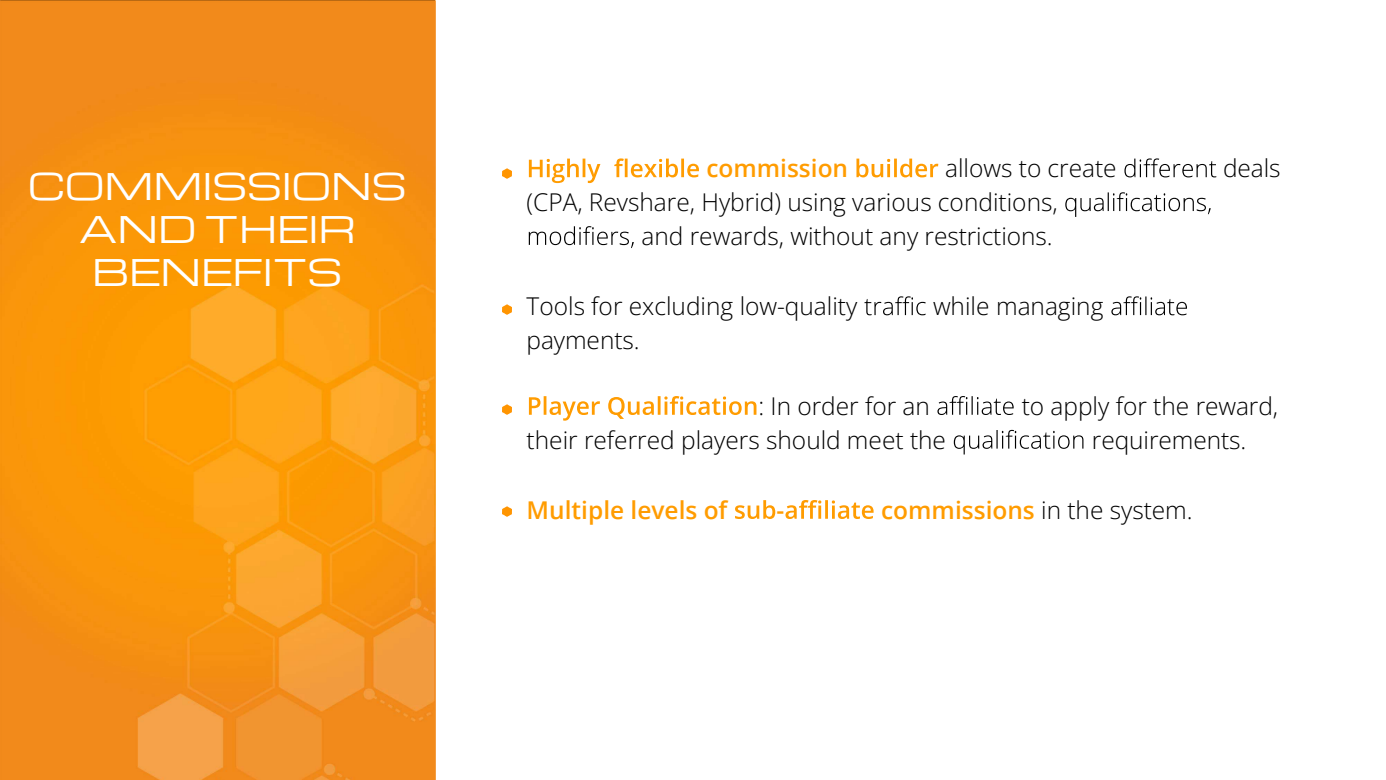
<style>
.page{position:relative;width:1386px;height:780px;background:#fff}
.page>*{position:absolute;margin:0;border:0;box-sizing:border-box;transform-origin:0 0}
.t1{font:35.88px/43.1px "Michroma";letter-spacing:-.005em;color:#fff;text-align:center}
.t2{font:300 24.5px/33.8px "Open Sans";color:#000;text-align:right}
.t3{font:600 24.5px "Open Sans";color:#ff9c01}
.s1{font-weight:600;color:#ff9c01}
</style>
<div class="page">
<img style="left:0;top:0;width:435px;height:779px">
<svg style="left:529px;top:158px;width:71px;height:25px"></svg>
<svg style="left:614px;top:158px;width:85px;height:19px"></svg>
<svg style="left:856px;top:158px;width:82px;height:19px"></svg>
<svg style="left:1124px;top:158px;width:92px;height:19px"></svg>
<svg style="left:1065px;top:192px;width:145px;height:25px"></svg>
<svg style="left:528px;top:226px;width:105px;height:22px"></svg>
<svg style="left:864px;top:296px;width:61px;height:19px"></svg>
<svg style="left:1111px;top:296px;width:75px;height:19px"></svg>
<svg style="left:529px;top:396px;width:71px;height:24px"></svg>
<svg style="left:608px;top:396px;width:148px;height:23px"></svg>
<svg style="left:937px;top:396px;width:76px;height:19px"></svg>
<svg style="left:953px;top:429px;width:130px;height:25px"></svg>
<svg style="left:735px;top:500px;width:40px;height:18px"></svg>
<svg style="left:785px;top:500px;width:88px;height:18px"></svg>
<svg style="left:502px;top:168px;width:9px;height:10px"></svg>
<svg style="left:502px;top:304px;width:9px;height:10px"></svg>
<svg style="left:502px;top:404px;width:9px;height:10px"></svg>
<svg style="left:502px;top:506px;width:9px;height:10px"></svg>
<h1 class="t1" style="left:28px;top:166px;width:380px">COMMISSIONS<br>AND THEIR<br>BENEFITS</h1>
<p class="t3" style="left:706px;top:151px;width:143px">commission</p>
<p class="t2" style="left:945px;top:151px;width:173px">allows to create</p>
<p class="t2" style="left:1222px;top:151px;width:59px">deals</p>
<p class="t2" style="left:526px;top:184px;width:532px">(CPA, Revshare, Hybrid) using various conditions, and rewards, without any restrictions.</p>
<p class="t2" style="left:526px;top:288px;width:332px">Tools for excluding low-quality</p>
<p class="t2" style="left:932px;top:288px;width:172px">while managing</p>
<p class="t2" style="left:526px;top:322px;width:114px">payments.</p>
<p class="t2" style="left:758px;top:388px;width:173px">: In order for an</p>
<p class="t2" style="left:1021px;top:388px;width:258px">to apply for the reward,</p>
<p class="t2" style="left:526px;top:422px;width:421px">their referred players should meet the</p>
<p class="t2" style="left:1091px;top:422px;width:156px">requirements.</p>
<p class="t3" style="left:526px;top:493px;width:202px">Multiple levels of</p>
<p class="t3" style="left:776px;top:493px;width:9px">-</p>
<p class="t2" style="left:881px;top:492px;width:313px"><span class="s1">commissions</span> in the system.</p>
</div>
